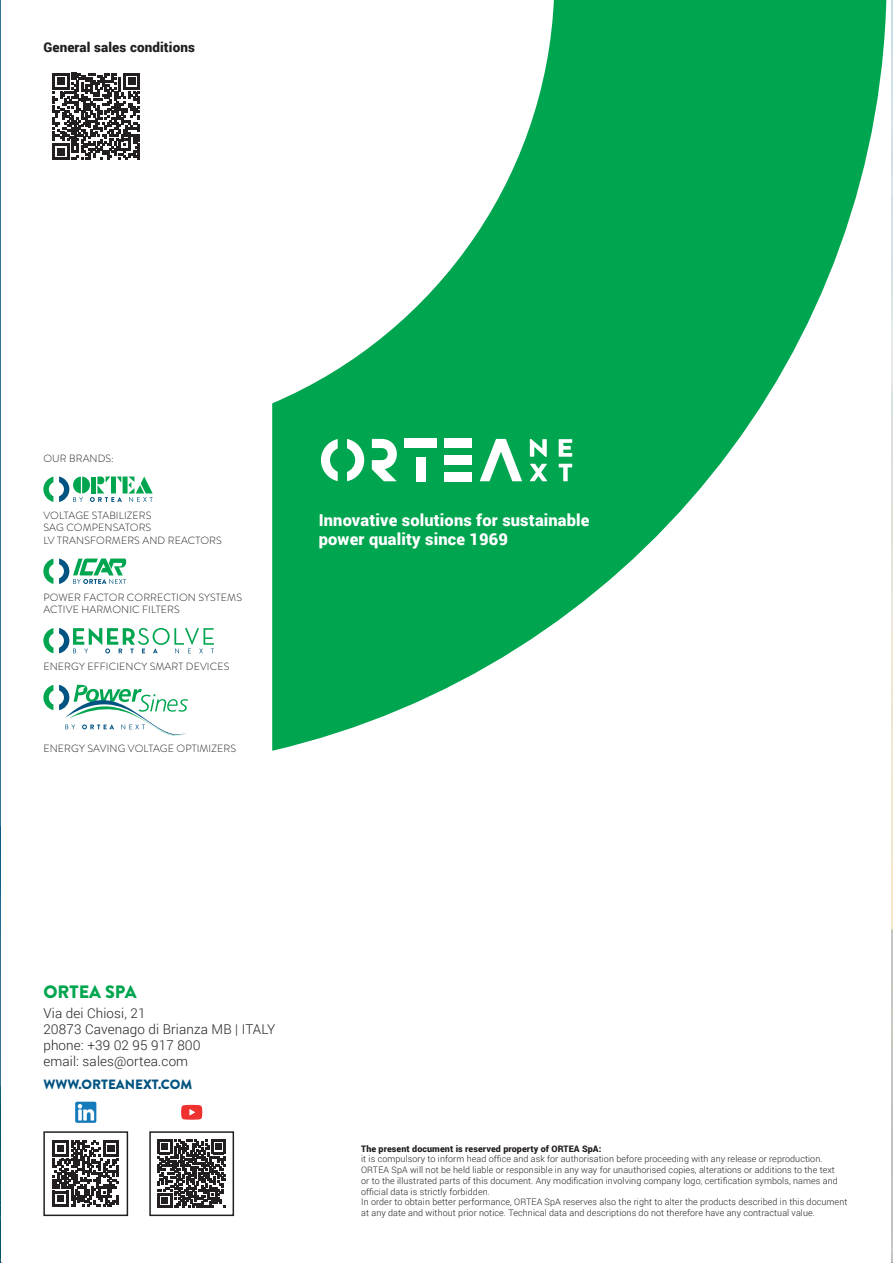
<style>
.page{position:relative;width:893px;height:1263px;background:#fff}
.page>*{position:absolute;margin:0;border:0;box-sizing:border-box;transform-origin:0 0}
.t1{font:900 18px "Brandon Grotesque";color:#00a54f}
.t2{font:900 16.5px/19.8px "Roboto";letter-spacing:.01em;color:#fff}
.t3{font:300 13.5px/16.2px "Roboto";letter-spacing:.01em;color:#231f20}
.t4{font:900 13.5px "Roboto";letter-spacing:.01em;color:#231f20}
.t5{font:900 13.5px "Brandon Grotesque";color:#015381}
.t6{font:300 10.5px/12.6px "Brandon Grotesque";letter-spacing:.01em;color:#231f20}
.t7{font:300 9px/10.8px "Roboto";letter-spacing:.01em;color:#231f20}
.s1{font-weight:900}
</style>
<div class="page">
<hr style="left:0;top:0;width:1px;height:1263px;background:#015381">
<svg style="left:272px;top:0;width:615px;height:751px;fill:#00a54f"></svg>
<svg style="left:530px;top:439px;width:17px;height:18px"></svg>
<svg style="left:559px;top:439px;width:13px;height:18px"></svg>
<svg style="left:530px;top:464px;width:17px;height:17px"></svg>
<svg style="left:559px;top:464px;width:13px;height:17px"></svg>
<svg style="left:480px;top:439px;width:42px;height:42px"></svg>
<div style="left:444px;top:455px;width:28px;height:10px;background:#fff"></div>
<div style="left:444px;top:472px;width:28px;height:9px;background:#fff"></div>
<div style="left:444px;top:439px;width:28px;height:9px;background:#fff"></div>
<svg style="left:372px;top:439px;width:25px;height:42px"></svg>
<div style="left:416px;top:457px;width:9px;height:24px;background:#fff"></div>
<div style="left:404px;top:439px;width:33px;height:9px;background:#fff"></div>
<svg style="left:321px;top:439px;width:17px;height:42px"></svg>
<svg style="left:347px;top:439px;width:17px;height:42px"></svg>
<svg style="left:75px;top:1102px;width:21px;height:21px"></svg>
<svg style="left:181px;top:1105px;width:21px;height:15px"></svg>
<svg style="left:53px;top:1140px;width:66px;height:67px"></svg>
<div style="left:43px;top:1131px;width:85px;height:85px;border:1px solid #231f20"></div>
<svg style="left:158px;top:1139px;width:68px;height:69px"></svg>
<div style="left:149px;top:1131px;width:85px;height:85px;border:1px solid #231f20"></div>
<svg style="left:43px;top:477px;width:10px;height:25px"></svg>
<svg style="left:59px;top:476px;width:94px;height:26px"></svg>
<svg style="left:43px;top:559px;width:10px;height:25px"></svg>
<svg style="left:59px;top:558px;width:67px;height:26px"></svg>
<svg style="left:43px;top:628px;width:10px;height:25px"></svg>
<svg style="left:59px;top:628px;width:155px;height:25px"></svg>
<svg style="left:43px;top:685px;width:10px;height:25px"></svg>
<svg style="left:59px;top:684px;width:129px;height:52px"></svg>
<svg style="left:53px;top:73px;width:87px;height:87px"></svg>
<p class="t4" style="left:43px;top:38px;width:153px">General sales conditions</p>
<p class="t6" style="left:43px;top:452px;width:72px">OUR BRANDS:</p>
<p class="t6" style="left:43px;top:509px;width:180px">VOLTAGE STABILIZERS<br>SAG COMPENSATORS<br>LV TRANSFORMERS AND REACTORS</p>
<p class="t6" style="left:43px;top:591px;width:200px">POWER FACTOR CORRECTION SYSTEMS<br>ACTIVE HARMONIC FILTERS</p>
<p class="t6" style="left:43px;top:660px;width:188px">ENERGY EFFICIENCY SMART DEVICES</p>
<p class="t6" style="left:43px;top:743px;width:194px">ENERGY SAVING VOLTAGE OPTIMIZERS</p>
<p class="t2" style="left:319px;top:509px;width:272px">Innovative solutions for sustainable power quality since 1969</p>
<p class="t1" style="left:43px;top:979px;width:95px">ORTEA SPA</p>
<p class="t3" style="left:43px;top:1005px;width:233px">Via dei Chiosi, 21<br>20873 Cavenago di Brianza MB | ITALY phone: +39 02 95 917 800<br>email: sales@ortea.com</p>
<p class="t5" style="left:43px;top:1075px;width:150px">WWW.ORTEANEXT.COM</p>
<p class="t7" style="left:361px;top:1142px;width:488px"><span class="s1">The present document is reserved property of ORTEA SpA:<br></span>it is compulsory to inform head office and ask for authorisation before proceeding with any release or reproduction.<br>ORTEA SpA will not be held liable or responsible in any way for unauthorised copies, alterations or additions to the text<br>or to the illustrated parts of this document. Any modification involving company logo, certification symbols, names and official data is strictly forbidden.<br>In order to obtain better performance, ORTEA SpA reserves also the right to alter the products described in this document at any date and without prior notice. Technical data and descriptions do not therefore have any contractual value.</p>
</div>
